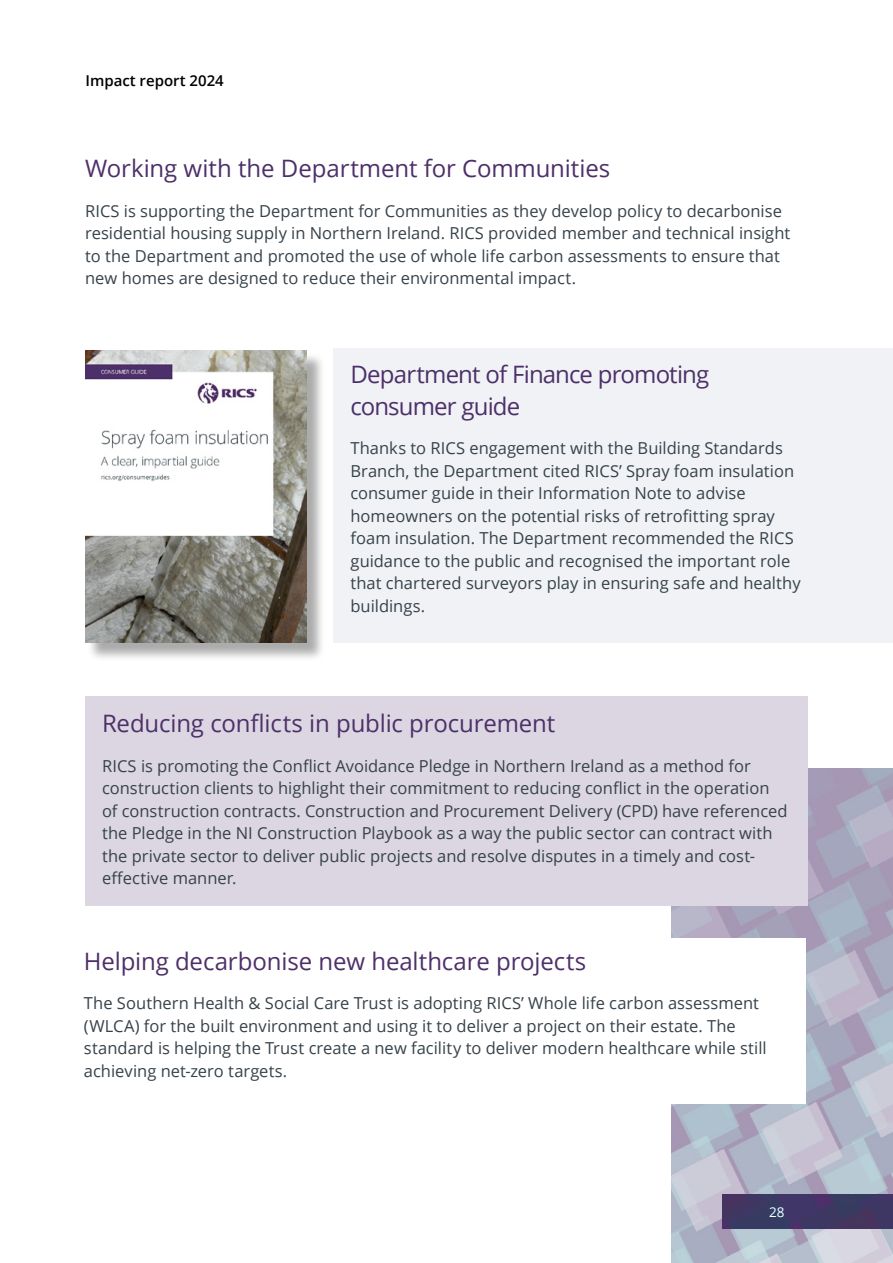
<style>
.page{position:relative;width:893px;height:1263px;background:#fff}
.page>*{position:absolute;margin:0;border:0;box-sizing:border-box;transform-origin:0 0}
.t1{font:24px "Open Sans";letter-spacing:-.005em;color:#4d3069}
.t2{font:24px/31.5px "Open Sans";letter-spacing:-.035em;color:#4d3069}
.t3{font:16.5px/22.5px "Open Sans";color:#36424a}
.t4{font:600 15px "Open Sans";color:#000}
.t5{font:13.5px "Open Sans";color:#fff}
</style>
<div class="page">
<img style="left:671px;top:768px;width:222px;height:495px">
<div style="left:333px;top:348px;width:560px;height:294px;background:#f0f2f5"></div>
<div style="left:85px;top:697px;width:723px;height:209px;background:#dbd6e1"></div>
<div style="left:84px;top:939px;width:722px;height:165px;background:#fff"></div>
<div style="left:87px;top:353px;width:238px;height:309px;background:#000;opacity:.33"></div>
<img style="left:85px;top:351px;width:221px;height:292px">
<p class="t4" style="left:85px;top:70px;width:140px">Impact report 2024</p>
<h1 class="t1" style="left:85px;top:152px;width:527px">Working with the Department for Communities</h1>
<p class="t3" style="left:85px;top:199px;width:707px">RICS is supporting the Department for Communities as they develop policy to decarbonise residential housing supply in Northern Ireland. RICS provided member and technical insight to the Department and promoted the use of whole life carbon assessments to ensure that new homes are designed to reduce their environmental impact.</p>
<h1 class="t2" style="left:350px;top:358px;width:360px">Department of Finance promoting consumer guide</h1>
<p class="t3" style="left:350px;top:437px;width:452px">Thanks to RICS engagement with the Building Standards Branch, the Department cited RICS’ Spray foam insulation consumer guide in their Information Note to advise homeowners on the potential risks of retrofitting spray foam insulation. The Department recommended the RICS guidance to the public and recognised the important role that chartered surveyors play in ensuring safe and healthy buildings.</p>
<h1 class="t1" style="left:102px;top:707px;width:455px">Reducing conflicts in public procurement</h1>
<p class="t3" style="left:102px;top:754px;width:687px">RICS is promoting the Conflict Avoidance Pledge in Northern Ireland as a method for construction clients to highlight their commitment to reducing conflict in the operation of construction contracts. Construction and Procurement Delivery (CPD) have referenced the Pledge in the NI Construction Playbook as a way the public sector can contract with the private sector to deliver public projects and resolve disputes in a timely and cost&shy;effective manner.</p>
<h1 class="t1" style="left:84px;top:945px;width:504px">Helping decarbonise new healthcare projects</h1>
<p class="t3" style="left:84px;top:992px;width:684px">The Southern Health &amp; Social Care Trust is adopting RICS’ Whole life carbon assessment (WLCA) for the built environment and using it to deliver a project on their estate. The standard is helping the Trust create a new facility to deliver modern healthcare while still achieving net-zero targets.</p>
<p class="t5" style="left:769px;top:1203px;width:17px">28</p>
</div>
